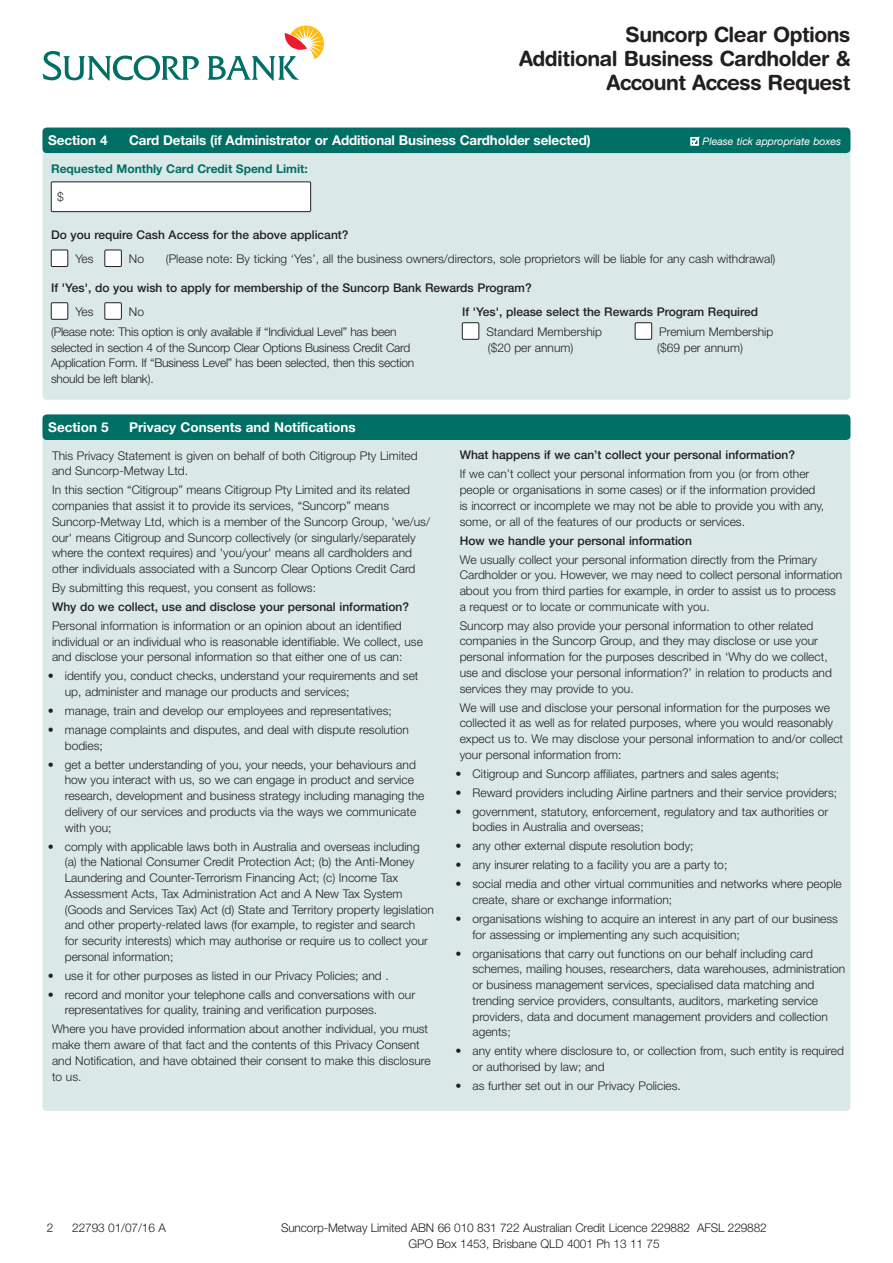
<style>
.page{position:relative;width:893px;height:1263px;background:#fff}
.page>*{position:absolute;margin:0;border:0;box-sizing:border-box;transform-origin:0 0}
.t1{font:700 21px/24px "Helvetica Rounded LT Std";letter-spacing:-.025em;color:#231f20;text-align:right}
.t2{font:700 13.5px "Helvetica Neue LT Std";letter-spacing:-.01em;color:#fff}
.t3{font:300 12px/15.8px "Helvetica Neue LT Std";color:#231f20}
.t4{font:500 12px "Helvetica Neue LT Std";color:#231f20}
.t5{font:300 12px/15.8px "Helvetica Neue LT Std";letter-spacing:-.02em;color:#231f20}
.t6{font:700 12px "Helvetica Neue LT Std";color:#006f65}
.t7{font:italic 10.5px "Helvetica Neue LT Std";color:#fff}
</style>
<div class="page">
<div style="left:43px;top:414px;width:807px;height:697px;background:#dae9e8;border-radius:4px"></div>
<svg style="left:43px;top:51px;width:156px;height:30px"></svg>
<svg style="left:208px;top:26px;width:116px;height:55px"></svg>
<div style="left:43px;top:128px;width:807px;height:272px;background:#dae9e8;border-radius:4px"></div>
<div style="left:43px;top:128px;width:807px;height:25px;background:#006f65;border-radius:4px"></div>
<div style="left:51px;top:182px;width:260px;height:30px;background:#fff"></div>
<div style="left:51px;top:182px;width:260px;height:30px;border:1px solid #231f20"></div>
<div style="left:51px;top:250px;width:17px;height:17px;background:#fff"></div>
<div style="left:51px;top:250px;width:17px;height:17px;border:1px solid #231f20"></div>
<div style="left:105px;top:250px;width:16px;height:17px;background:#fff"></div>
<div style="left:105px;top:250px;width:17px;height:17px;border:1px solid #231f20"></div>
<div style="left:51px;top:303px;width:17px;height:16px;background:#fff"></div>
<div style="left:51px;top:302px;width:17px;height:17px;border:1px solid #231f20"></div>
<div style="left:105px;top:303px;width:16px;height:16px;background:#fff"></div>
<div style="left:105px;top:302px;width:17px;height:17px;border:1px solid #231f20"></div>
<div style="left:462px;top:323px;width:17px;height:16px;background:#fff"></div>
<div style="left:462px;top:322px;width:17px;height:17px;border:1px solid #231f20"></div>
<div style="left:635px;top:323px;width:17px;height:16px;background:#fff"></div>
<div style="left:635px;top:322px;width:17px;height:17px;border:1px solid #231f20"></div>
<div style="left:43px;top:414px;width:807px;height:26px;background:#006f65;border-radius:4px"></div>
<svg style="left:690px;top:136px;width:10px;height:10px"></svg>
<h1 class="t1" style="left:519px;top:22px;width:333px">Suncorp Clear Options<br>Additional Business Cardholder &amp;<br>Account Access Request</h1>
<p class="t2" style="left:48px;top:132px;width:61px">Section 4</p>
<p class="t2" style="left:129px;top:132px;width:463px">Card Details (if Administrator or Additional Business Cardholder selected)</p>
<p class="t7" style="left:703px;top:135px;width:140px">Please tick appropriate boxes</p>
<p class="t6" style="left:51px;top:162px;width:258px">Requested Monthly Card Credit Spend Limit:</p>
<p class="t3" style="left:57px;top:189px;width:8px">$</p>
<p class="t4" style="left:51px;top:227px;width:299px">Do you require Cash Access for the above applicant?</p>
<p class="t3" style="left:75px;top:251px;width:20px">Yes</p>
<p class="t3" style="left:129px;top:251px;width:17px">No</p>
<p class="t3" style="left:166px;top:251px;width:611px">(Please note: By ticking ‘Yes’, all the business owners/directors, sole proprietors will be liable for any cash withdrawal)</p>
<p class="t4" style="left:51px;top:280px;width:482px">If 'Yes', do you wish to apply for membership of the Suncorp Bank Rewards Program?</p>
<p class="t3" style="left:75px;top:303px;width:20px">Yes</p>
<p class="t4" style="left:462px;top:304px;width:298px">If 'Yes', please select the Rewards Program Required</p>
<p class="t3" style="left:486px;top:323px;width:117px">Standard Membership</p>
<p class="t3" style="left:659px;top:323px;width:116px">Premium Membership</p>
<p class="t3" style="left:488px;top:339px;width:87px">($20 per annum)</p>
<p class="t3" style="left:657px;top:339px;width:87px">($69 per annum)</p>
<p class="t5" style="left:51px;top:301px;width:347px;line-height:20px;text-indent:78px">No<br>(Please note: This option is only available if “Individual Level” has been</p>
<p class="t5" style="left:51px;top:339px;width:365px">selected in section 4 of the Suncorp Clear Options Business Credit Card<br>Application Form. If “Business Level” has been selected, then this section should be left blank).</p>
<p class="t2" style="left:48px;top:419px;width:62px">Section 5</p>
<p class="t2" style="left:129px;top:419px;width:228px">Privacy Consents and Notifications</p>
<p class="t3" style="left:52px;top:447px;width:367px">This Privacy Statement is given on behalf of both Citigroup Pty Limited and Suncorp-Metway Ltd.</p>
<p class="t3" style="left:52px;top:482px;width:379px">In this section “Citigroup” means Citigroup Pty Limited and its related companies that assist it to provide its services, “Suncorp” means Suncorp-Metway Ltd, which is a member of the Suncorp Group, 'we/us/ our' means Citigroup and Suncorp collectively (or singularly/separately where the context requires) and 'you/your' means all cardholders and other individuals associated with a Suncorp Clear Options Credit Card</p>
<p class="t3" style="left:52px;top:580px;width:265px">By submitting this request, you consent as follows:</p>
<p class="t4" style="left:52px;top:599px;width:358px">Why do we collect, use and disclose your personal information?</p>
<p class="t3" style="left:52px;top:617px;width:372px">Personal information is information or an opinion about an identified individual or an individual who is reasonable identifiable. We collect, use and disclose your personal information so that either one of us can:</p>
<p class="t3" style="left:65px;top:668px;width:355px;text-indent:-17px">• identify you, conduct checks, understand your requirements and set up, administer and manage our products and services;</p>
<p class="t3" style="left:48px;top:702px;width:345px">• manage, train and develop our employees and representatives;</p>
<p class="t3" style="left:65px;top:721px;width:346px;text-indent:-17px">• manage complaints and disputes, and deal with dispute resolution bodies;</p>
<p class="t3" style="left:65px;top:756px;width:361px;text-indent:-17px">• get a better understanding of you, your needs, your behaviours and how you interact with us, so we can engage in product and service research, development and business strategy including managing the delivery of our services and products via the ways we communicate with you;</p>
<p class="t3" style="left:65px;top:838px;width:371px;text-indent:-17px">• comply with applicable laws both in Australia and overseas including (a) the National Consumer Credit Protection Act; (b) the Anti-Money Laundering and Counter-Terrorism Financing Act; (c) Income Tax Assessment Acts, Tax Administration Act and A New Tax System (Goods and Services Tax) Act (d) State and Territory property legislation and other property-related laws (for example, to register and search<br>for security interests) which may authorise or require us to collect your personal information;</p>
<p class="t3" style="left:48px;top:967px;width:342px">• use it for other purposes as listed in our Privacy Policies; and .</p>
<p class="t3" style="left:65px;top:986px;width:352px;text-indent:-17px">• record and monitor your telephone calls and conversations with our representatives for quality, training and verification purposes.</p>
<p class="t3" style="left:52px;top:1021px;width:380px">Where you have provided information about another individual, you must make them aware of that fact and the contents of this Privacy Consent and Notification, and have obtained their consent to make this disclosure to us.</p>
<p class="t4" style="left:460px;top:448px;width:337px">What happens if we can’t collect your personal information?</p>
<p class="t3" style="left:460px;top:466px;width:366px">If we can’t collect your personal information from you (or from other people or organisations in some cases) or if the information provided is incorrect or incomplete we may not be able to provide you with any, some, or all of the features of our products or services.</p>
<p class="t4" style="left:460px;top:533px;width:234px">How we handle your personal information</p>
<p class="t3" style="left:460px;top:551px;width:384px">We usually collect your personal information directly from the Primary Cardholder or you. However, we may need to collect personal information about you from third parties for example, in order to assist us to process a request or to locate or communicate with you.</p>
<p class="t3" style="left:460px;top:617px;width:374px">Suncorp may also provide your personal information to other related companies in the Suncorp Group, and they may disclose or use your personal information for the purposes described in ‘Why do we collect, use and disclose your personal information?’ in relation to products and services they may provide to you.</p>
<p class="t3" style="left:460px;top:699px;width:385px">We will use and disclose your personal information for the purposes we collected it as well as for related purposes, where you would reasonably expect us to. We may disclose your personal information to and/or collect your personal information from:</p>
<p class="t3" style="left:455px;top:765px;width:325px">• Citigroup and Suncorp affiliates, partners and sales agents;</p>
<p class="t3" style="left:455px;top:784px;width:383px">• Reward providers including Airline partners and their service providers;</p>
<p class="t3" style="left:472px;top:803px;width:357px;text-indent:-17px">• government, statutory, enforcement, regulatory and tax authorities or bodies in Australia and overseas;</p>
<p class="t3" style="left:455px;top:838px;width:240px">• any other external dispute resolution body;</p>
<p class="t3" style="left:455px;top:857px;width:273px">• any insurer relating to a facility you are a party to;</p>
<p class="t3" style="left:472px;top:876px;width:371px;text-indent:-17px">• social media and other virtual communities and networks where people create, share or exchange information;</p>
<p class="t3" style="left:472px;top:910px;width:367px;text-indent:-17px">• organisations wishing to acquire an interest in any part of our business for assessing or implementing any such acquisition;</p>
<p class="t3" style="left:472px;top:945px;width:374px;text-indent:-17px">• organisations that carry out functions on our behalf including card schemes, mailing houses, researchers, data warehouses, administration or business management services, specialised data matching and trending service providers, consultants, auditors, marketing service providers, data and document management providers and collection agents;</p>
<p class="t3" style="left:472px;top:1043px;width:373px;text-indent:-17px">• any entity where disclosure to, or collection from, such entity is required or authorised by law; and</p>
<p class="t3" style="left:455px;top:1077px;width:227px">• as further set out in our Privacy Policies.</p>
<p class="t3" style="left:47px;top:1220px;width:8px">2</p>
<p class="t3" style="left:72px;top:1220px;width:95px">22793 01/07/16 A</p>
<p class="t3" style="left:409px;top:1220px;width:360px;text-indent:-127px">Suncorp-Metway Limited ABN 66 010 831 722 Australian Credit Licence 229882 AFSL 229882<br>GPO Box 1453, Brisbane QLD 4001 Ph 13 11 75</p>
</div>
